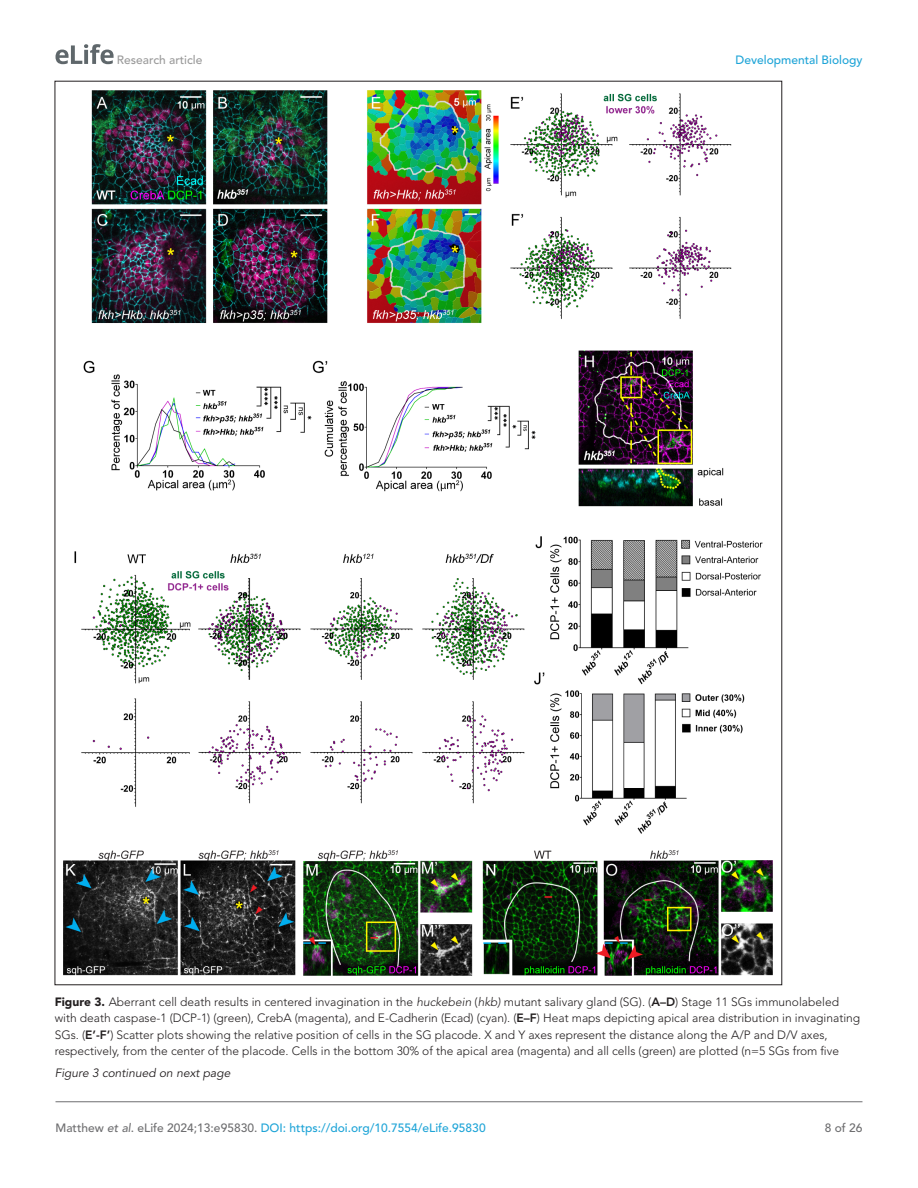
<style>
.page{position:relative;width:918px;height:1188px;background:#fff}
.page>*{position:absolute;margin:0;border:0;box-sizing:border-box;transform-origin:0 0}
.t1{font:300 12px/16.5px "Avenir LT Std";color:#231f20}
.t2{font:500 12px "Avenir LT Std";color:#1ea4d7}
.t3{font:italic 12px "Avenir LT Std";color:#231f20}
.t4{font:500 12px "Avenir LT Std";color:#9a9a9a}
.t5{font:500 12px "Avenir LT Std";color:#6e6e70}
.s1{font-weight:900}
.s2{font-style:italic}
.s3{font-weight:800}
.s4{color:#6e6e70}
.s5{font-style:italic;color:#6e6e70}
</style>
<div class="page">
<svg style="left:56px;top:44px;width:58px;height:20px"></svg>
<hr style="left:56px;top:1101px;width:806px;height:1px;background:#6e6e70">
<img style="left:64px;top:90px;width:709px;height:886px">
<p class="t4" style="left:117px;top:53px;width:87px">Research article</p>
<p class="t2" style="left:736px;top:53px;width:128px">Developmental Biology</p>
<p class="t1" style="left:55px;top:994px;width:807px"><span class="s1">Figure 3.</span> Aberrant cell death results in centered invagination in the <span class="s2">huckebein</span> (<span class="s2">hkb)</span> mutant salivary gland (SG). (<span class="s3">A–D</span>) Stage 11 SGs immunolabeled with death caspase-1 (DCP-1) (green), CrebA (magenta), and E-Cadherin (Ecad) (cyan). (<span class="s3">E–F</span>) Heat maps depicting apical area distribution in invaginating SGs. (<span class="s3">E’-F’</span>) Scatter plots showing the relative position of cells in the SG placode. X and Y axes represent the distance along the A/P and D/V axes, respectively, from the center of the placode. Cells in the bottom 30% of the apical area (magenta) and all cells (green) are plotted (n=5 SGs from five</p>
<p class="t3" style="left:55px;top:1066px;width:177px">Figure 3 continued on next page</p>
<p class="t2" style="left:56px;top:1121px;width:432px"><span class="s4">Matthew</span> <span class="s5">et al</span><span class="s4">. eLife 2024;13:e95830.</span> DOI: https://doi.org/10.7554/eLife.95830</p>
<p class="t5" style="left:825px;top:1121px;width:39px">8 of 26</p>
</div>
